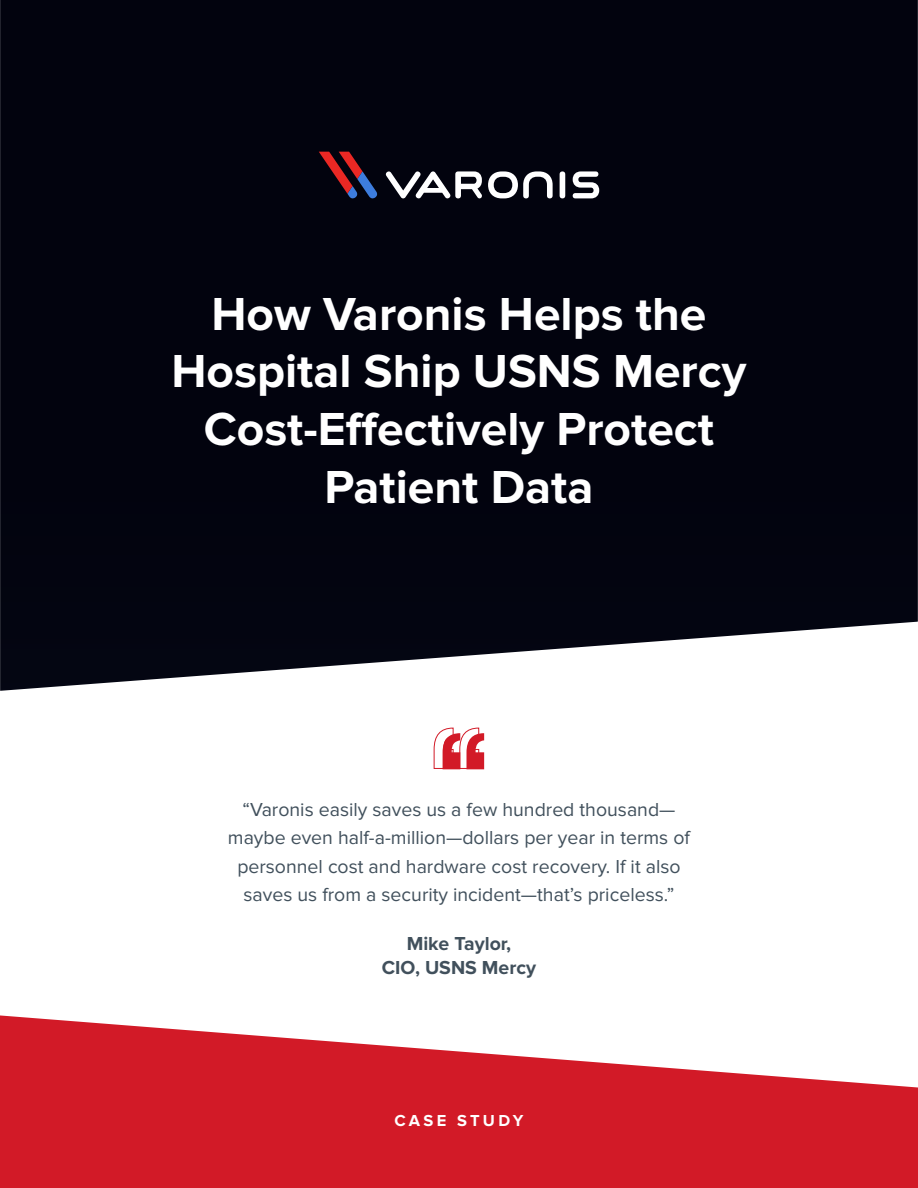
<style>
.page{position:relative;width:918px;height:1188px;background:#fff}
.page>*{position:absolute;margin:0;border:0;box-sizing:border-box;transform-origin:0 0}
.Style_de_paragraphe{font:700 48px/57.6px "Proxima Nova";color:#fff;text-align:center}
.Style_de_paragraphe-2{font:19.5px/28.5px "Proxima Nova";color:#41505c;text-align:center}
.Style_de_paragraphe-3{font:700 19.5px "Proxima Nova";color:#41505c}
.Eyebrow{font:700 16.5px "Proxima Nova";letter-spacing:.195em;color:#fff}
</style>
<div class="page">
<div style="left:0;top:0;width:918px;height:691px;background:#02030e"></div>
<svg style="left:0;top:1015px;width:918px;height:173px;fill:#d21a27"></svg>
<div style="left:560px;top:171px;width:5px;height:27px;background:#fff;border-radius:3px"></div>
<svg style="left:573px;top:171px;width:26px;height:27px"></svg>
<svg style="left:385px;top:171px;width:97px;height:28px"></svg>
<svg style="left:488px;top:171px;width:65px;height:27px"></svg>
<svg style="left:319px;top:152px;width:59px;height:47px;background:#3d1829"></svg>
<svg style="left:434px;top:728px;width:50px;height:41px"></svg>
<p class="Style_de_paragraphe" style="left:172px;top:286px;width:576px">How Varonis Helps the<br>Hospital Ship USNS Mercy<br>Cost-Effectively Protect<br>Patient Data</p>
<p class="Style_de_paragraphe-2" style="left:228px;top:795px;width:464px">“Varonis easily saves us a few hundred thousand— maybe even half-a-million—dollars per year in terms of personnel cost and hardware cost recovery. If it also saves us from a security incident—that’s priceless.”</p>
<p class="Style_de_paragraphe-3" style="left:407px;top:933px;width:106px">Mike Taylor,</p>
<p class="Style_de_paragraphe-3" style="left:382px;top:956px;width:156px">CIO, USNS Mercy</p>
<p class="Eyebrow" style="left:394px;top:1111px;width:131px">CASE STUDY</p>
</div>
